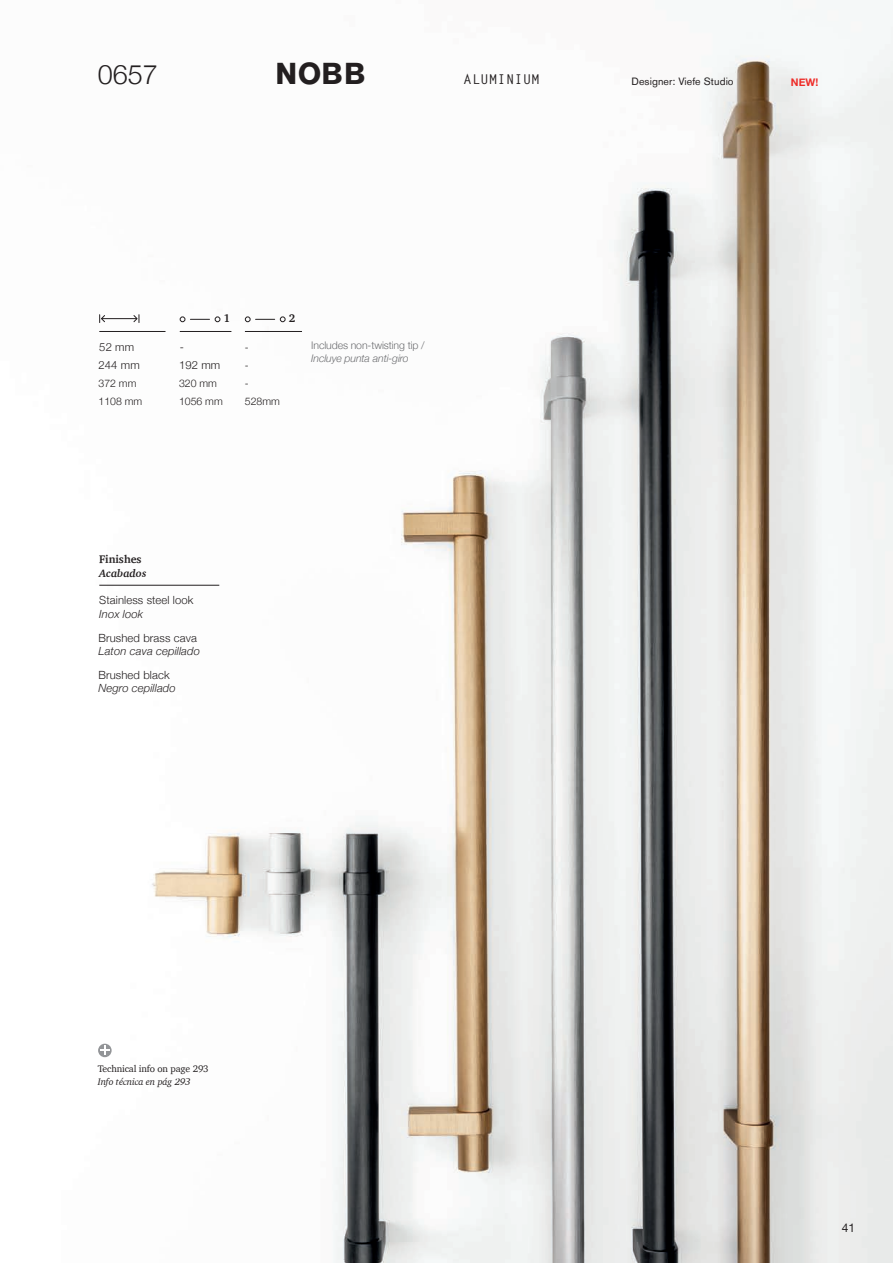
<style>
.page{position:relative;width:893px;height:1263px;background:#fff}
.page>*{position:absolute;margin:0;border:0;box-sizing:border-box;transform-origin:0 0}
.t1{font:700 30px "Akzidenz Grotesk Pro";color:#231f20}
.t2{font:300 27px "Helvetica Neue";color:#231f20}
.t3{font:700 13.5px "Letter Gothic Std";letter-spacing:.03em;color:#231f20}
.t4{font:12px "Helvetica Neue";color:#231f20}
.t5{font:300 11.25px "Helvetica Neue";letter-spacing:.01em;color:#231f20}
.t6{font:italic 300 11.25px "Helvetica Neue";letter-spacing:.01em;color:#231f20}
.t7{font:700 11.25px "Charter";color:#231f20}
.t8{font:italic 700 10.95px "Charter";color:#231f20}
.t9{font:300 10.5px "Helvetica Neue";color:#231f20}
.t10{font:300 10.5px "Helvetica Neue";letter-spacing:-.01em;color:#6c6d70}
.t11{font:italic 300 10.5px "Helvetica Neue";letter-spacing:-.01em;color:#6c6d70}
.t12{font:10.5px "Akzidenz Grotesk Pro";letter-spacing:.01em;color:#231f20}
.t13{font:700 10.5px "Helvetica Neue";color:#ee2d29}
.t14{font:9.75px "Charter";letter-spacing:-.015em;color:#231f20}
.t15{font:italic 9.75px "Charter";letter-spacing:-.015em;color:#231f20}
</style>
<div class="page">
<img style="left:98px;top:26px;width:795px;height:1237px">
<svg style="left:98px;top:1044px;width:14px;height:13px"></svg>
<svg style="left:100px;top:1046px;width:9px;height:9px"></svg>
<hr style="left:99px;top:585px;width:120px;height:1px;background:#231f20">
<hr style="left:99px;top:331px;width:67px;height:1px;background:#231f20">
<hr style="left:180px;top:331px;width:51px;height:1px;background:#231f20">
<hr style="left:245px;top:331px;width:57px;height:1px;background:#231f20">
<hr style="left:102px;top:318px;width:35px;height:1px;background:#231f20">
<svg style="left:99px;top:314px;width:7px;height:9px"></svg>
<svg style="left:133px;top:314px;width:7px;height:9px"></svg>
<svg style="left:180px;top:316px;width:40px;height:6px"></svg>
<svg style="left:245px;top:316px;width:5px;height:6px"></svg>
<svg style="left:256px;top:316px;width:29px;height:6px"></svg>
<h2 class="t2" style="left:98px;top:53px;width:62px">0657</h2>
<h1 class="t1" style="left:275px;top:54px;width:91px">NOBB</h1>
<p class="t3" style="left:463px;top:71px;width:78px">ALUMINIUM</p>
<p class="t12" style="left:631px;top:74px;width:104px">Designer: Viefe Studio</p>
<p class="t13" style="left:791px;top:74px;width:29px">NEW!</p>
<p class="t7" style="left:224px;top:309px;width:8px">1</p>
<p class="t7" style="left:289px;top:309px;width:8px">2</p>
<p class="t5" style="left:99px;top:337px;width:36px">52 mm</p>
<p class="t5" style="left:180px;top:337px;width:6px">-</p>
<p class="t9" style="left:245px;top:338px;width:5px">-</p>
<p class="t5" style="left:99px;top:356px;width:43px">244 mm</p>
<p class="t5" style="left:179px;top:356px;width:43px">192 mm</p>
<p class="t9" style="left:245px;top:356px;width:5px">-</p>
<p class="t9" style="left:99px;top:375px;width:39px">372 mm</p>
<p class="t9" style="left:179px;top:375px;width:39px">320 mm</p>
<p class="t9" style="left:245px;top:375px;width:5px">-</p>
<p class="t9" style="left:99px;top:393px;width:45px">1108 mm</p>
<p class="t9" style="left:179px;top:393px;width:45px">1056 mm</p>
<p class="t9" style="left:245px;top:393px;width:37px">528mm</p>
<p class="t10" style="left:311px;top:337px;width:115px">Includes non-twisting tip /</p>
<p class="t11" style="left:311px;top:350px;width:99px">Incluye punta anti-giro</p>
<p class="t7" style="left:99px;top:550px;width:44px">Finishes</p>
<p class="t8" style="left:99px;top:564px;width:49px">Acabados</p>
<p class="t5" style="left:99px;top:591px;width:96px">Stainless steel look</p>
<p class="t6" style="left:99px;top:605px;width:45px">Inox look</p>
<p class="t5" style="left:99px;top:629px;width:100px">Brushed brass cava</p>
<p class="t6" style="left:99px;top:642px;width:103px">Laton cava cepillado</p>
<p class="t5" style="left:99px;top:666px;width:73px">Brushed black</p>
<p class="t6" style="left:99px;top:679px;width:79px">Negro cepillado</p>
<p class="t14" style="left:98px;top:1060px;width:112px">Technical info on page 293</p>
<p class="t15" style="left:98px;top:1074px;width:94px">Info técnica en pág 293</p>
<p class="t4" style="left:842px;top:1219px;width:15px">41</p>
</div>
